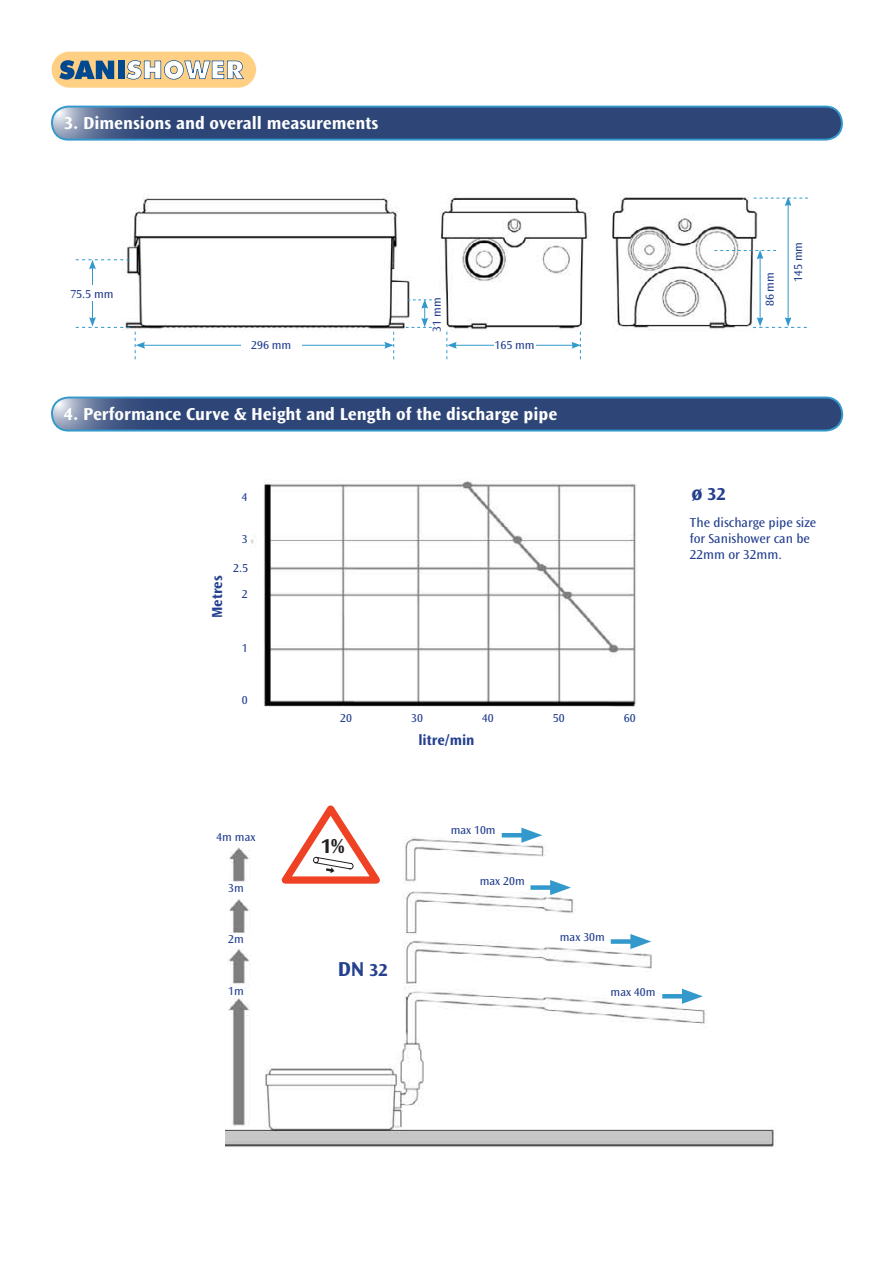
<style>
.page{position:relative;width:893px;height:1263px;background:#fff}
.page>*{position:absolute;margin:0;border:0;box-sizing:border-box;transform-origin:0 0}
.t1{font:700 21px "Ocean Sans";color:#24408f}
.t2{font:700 21px "Ocean Sans";color:#231f20}
.t3{font:700 18px "Ocean Sans";color:#fff}
.t4{font:700 18px "Ocean Sans";color:#24408f}
.t5{font:700 15px "Ocean Sans";color:#24408f}
.t6{font:13.5px/16.2px "Ocean Sans";color:#24408f}
.t7{font:12px "Ocean Sans";color:#24408f}
.s1{font-size:18px}
.s2{font-size:21px}
</style>
<div class="page">
<svg style="left:52px;top:107px;width:790px;height:33px;background:#334b7b"></svg>
<div style="left:51px;top:106px;width:792px;height:35px;border:2px solid #39c;border-radius:17px"></div>
<img style="left:123px;top:196px;width:637px;height:145px">
<svg style="left:52px;top:397px;width:790px;height:34px;background:#334b7b"></svg>
<div style="left:51px;top:396px;width:792px;height:35px;border:2px solid #39c;border-radius:17px"></div>
<img style="left:251px;top:481px;width:386px;height:226px">
<img style="left:225px;top:827px;width:551px;height:320px">
<svg style="left:272px;top:805px;width:118px;height:82px"></svg>
<div style="left:51px;top:51px;width:205px;height:37px;background:#ffcf84;border-radius:18px"></div>
<div style="left:51px;top:51px;width:206px;height:37px;border:1px solid #fff;border-radius:19px"></div>
<svg style="left:126px;top:60px;width:118px;height:20px"></svg>
<div style="left:118px;top:61px;width:6px;height:18px;background:#004990"></div>
<svg style="left:59px;top:60px;width:55px;height:20px"></svg>
<hr style="left:92px;top:267px;width:1px;height:52px;background:#39c">
<div style="left:62px;top:285px;width:60px;height:16px;background:#fff"></div>
<svg style="left:76px;top:259px;width:54px;height:10px"></svg>
<hr style="left:143px;top:345px;width:244px;height:1px;background:#39c">
<svg style="left:76px;top:317px;width:69px;height:42px"></svg>
<svg style="left:384px;top:332px;width:10px;height:27px"></svg>
<div style="left:241px;top:336px;width:61px;height:16px;background:#fff"></div>
<div style="left:431px;top:297px;width:11px;height:36px;background:#fff"></div>
<svg style="left:406px;top:299px;width:26px;height:29px"></svg>
<hr style="left:454px;top:345px;width:120px;height:1px;background:#39c">
<svg style="left:446px;top:332px;width:11px;height:27px"></svg>
<svg style="left:571px;top:332px;width:10px;height:27px"></svg>
<div style="left:494px;top:336px;width:41px;height:16px;background:#fff"></div>
<hr style="left:760px;top:257px;width:1px;height:62px;background:#39c">
<svg style="left:714px;top:250px;width:62px;height:9px"></svg>
<hr style="left:788px;top:204px;width:1px;height:115px;background:#39c">
<svg style="left:753px;top:317px;width:54px;height:11px"></svg>
<svg style="left:754px;top:197px;width:54px;height:9px"></svg>
<div style="left:791px;top:199px;width:13px;height:126px;background:#fff"></div>
<hr style="left:502px;top:833px;width:28px;height:4px;background:#39c">
<svg style="left:521px;top:828px;width:21px;height:15px"></svg>
<div style="left:530px;top:885px;width:28px;height:5px;background:#39c"></div>
<svg style="left:550px;top:880px;width:21px;height:15px"></svg>
<div style="left:611px;top:939px;width:28px;height:5px;background:#39c"></div>
<svg style="left:630px;top:934px;width:21px;height:15px"></svg>
<hr style="left:662px;top:994px;width:28px;height:4px;background:#39c">
<svg style="left:682px;top:989px;width:21px;height:15px"></svg>
<p class="t3" style="left:64px;top:113px;width:316px">3. Dimensions and overall measurements</p>
<p class="t7" style="left:70px;top:287px;width:45px">75.5 mm</p>
<p class="t7" style="left:251px;top:338px;width:42px">296 mm</p>
<p class="t7" style="left:430px;top:332px;width:36px;rotate:-90deg">31 mm</p>
<p class="t7" style="left:495px;top:338px;width:42px">165 mm</p>
<p class="t3" style="left:64px;top:404px;width:495px">4. Performance Curve &amp; Height and Length of the discharge pipe</p>
<p class="t7" style="left:242px;top:490px;width:7px">4</p>
<p class="t7" style="left:242px;top:533px;width:7px">3</p>
<p class="t5" style="left:209px;top:618px;width:44px;rotate:-90deg">Metres</p>
<p class="t7" style="left:233px;top:561px;width:16px">2.5</p>
<p class="t7" style="left:242px;top:587px;width:7px">2</p>
<p class="t7" style="left:242px;top:642px;width:7px">1</p>
<p class="t7" style="left:242px;top:693px;width:7px">0</p>
<p class="t7" style="left:216px;top:830px;width:41px">4m max</p>
<p class="t7" style="left:228px;top:881px;width:17px">3m</p>
<p class="t7" style="left:228px;top:932px;width:17px">2m</p>
<p class="t7" style="left:228px;top:985px;width:17px">1m</p>
<p class="t7" style="left:340px;top:712px;width:13px">20</p>
<p class="t7" style="left:411px;top:712px;width:13px">30</p>
<p class="t7" style="left:482px;top:712px;width:13px">40</p>
<p class="t7" style="left:553px;top:712px;width:13px">50</p>
<p class="t7" style="left:624px;top:712px;width:13px">60</p>
<p class="t5" style="left:418px;top:732px;width:58px">litre/min</p>
<p class="t2" style="left:321px;top:835px;width:25px">1%</p>
<p class="t1" style="left:338px;top:957px;width:52px">DN <span class="s1">32</span></p>
<p class="t7" style="left:451px;top:823px;width:46px">max 10m</p>
<p class="t7" style="left:480px;top:874px;width:46px">max 20m</p>
<p class="t7" style="left:560px;top:931px;width:46px">max 30m</p>
<p class="t7" style="left:611px;top:986px;width:46px">max 40m</p>
<p class="t7" style="left:763px;top:306px;width:36px;rotate:-90deg">86 mm</p>
<p class="t7" style="left:791px;top:282px;width:42px;rotate:-90deg">145 mm</p>
<p class="t4" style="left:691px;top:484px;width:36px"><span class="s2">ø</span> 32</p>
<p class="t6" style="left:690px;top:514px;width:128px">The discharge pipe size for Sanishower can be<br>22mm or 32mm.</p>
</div>
